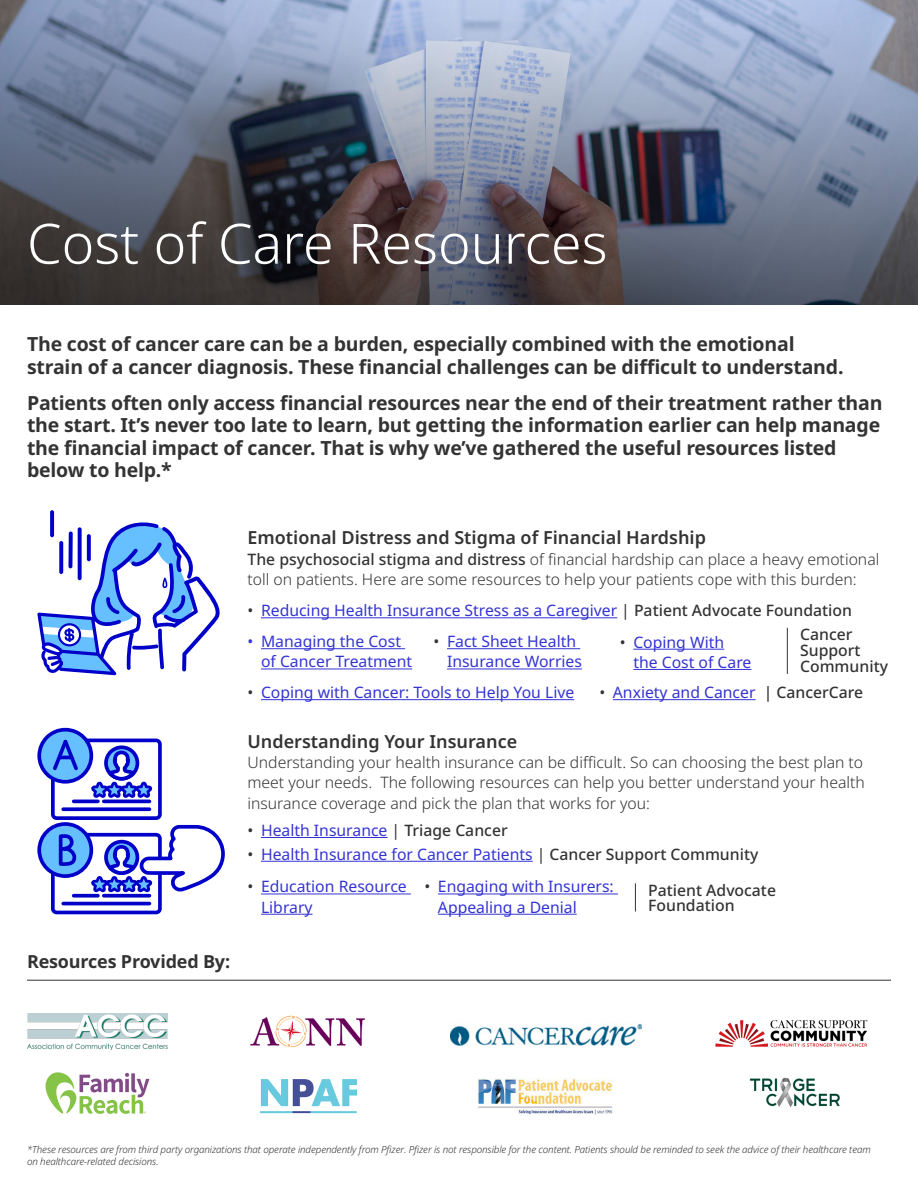
<style>
.page{position:relative;width:918px;height:1188px;background:#fff}
.page>*{position:absolute;margin:0;border:0;box-sizing:border-box;transform-origin:0 0}
.t1{font:300 55.5px "Noto Sans";color:#fff}
.sub{font:700 19.5px/22.5px "Noto Sans";letter-spacing:-.01em;color:#333}
.body{font:600 18px "Noto Sans";color:#333}
.sub-2{font:700 18px "Noto Sans";letter-spacing:-.01em;color:#333}
.t2{font:15.75px/20.2px "Noto Sans";color:#3333d4}
.body-2{font:300 15.75px/20.2px "Noto Sans";color:#333}
.body-3{font:500 15.75px/15.8px "Noto Sans";color:#333}
.body-4{font:italic 300 9.75px/11.7px "Noto Sans";letter-spacing:-.01em;color:#333}
.s1{font-weight:500}
.s2{color:#333}
.s3{font-weight:500;color:#333}
</style>
<div class="page">
<img style="left:0;top:0;width:918px;height:304px">
<svg style="left:50px;top:510px;width:4px;height:27px"></svg>
<svg style="left:37px;top:522px;width:183px;height:153px"></svg>
<hr style="left:787px;top:628px;width:1px;height:46px;background:#333">
<hr style="left:261px;top:648px;width:144px;height:1px;background:#3333d4">
<hr style="left:261px;top:669px;width:151px;height:1px;background:#3333d4">
<hr style="left:447px;top:648px;width:133px;height:1px;background:#3333d4">
<hr style="left:447px;top:669px;width:135px;height:1px;background:#3333d4">
<hr style="left:633px;top:649px;width:91px;height:1px;background:#3333d4">
<hr style="left:633px;top:669px;width:118px;height:1px;background:#3333d4">
<hr style="left:261px;top:617px;width:356px;height:1px;background:#3333d4">
<hr style="left:261px;top:699px;width:313px;height:1px;background:#3333d4">
<hr style="left:613px;top:699px;width:143px;height:1px;background:#3333d4">
<div style="left:51px;top:739px;width:111px;height:81px;border:4px solid #0000c9;border-radius:4px"></div>
<svg style="left:39px;top:730px;width:52px;height:52px"></svg>
<div style="left:37px;top:728px;width:56px;height:56px;border:4px solid #0000c9;border-radius:50%"></div>
<hr style="left:104px;top:800px;width:45px;height:3px;background:#0000c9">
<hr style="left:74px;top:800px;width:24px;height:3px;background:#0000c9">
<svg style="left:63px;top:807px;width:86px;height:4px"></svg>
<div style="left:104px;top:745px;width:35px;height:36px;border:4px solid #0000c9;border-radius:50%"></div>
<svg style="left:91px;top:749px;width:61px;height:49px"></svg>
<svg style="left:50px;top:737px;width:31px;height:36px"></svg>
<svg style="left:53px;top:835px;width:107px;height:77px"></svg>
<div style="left:51px;top:833px;width:111px;height:81px;border:4px solid #0000c9;border-radius:4px"></div>
<svg style="left:39px;top:824px;width:52px;height:52px"></svg>
<div style="left:37px;top:822px;width:56px;height:56px;border:4px solid #0000c9;border-radius:50%"></div>
<svg style="left:104px;top:894px;width:45px;height:4px"></svg>
<svg style="left:74px;top:894px;width:24px;height:4px"></svg>
<hr style="left:63px;top:902px;width:86px;height:3px;background:#0000c9">
<svg style="left:57px;top:832px;width:21px;height:35px"></svg>
<svg style="left:91px;top:824px;width:134px;height:70px"></svg>
<hr style="left:261px;top:837px;width:127px;height:1px;background:#3333d4">
<hr style="left:261px;top:861px;width:272px;height:1px;background:#3333d4">
<hr style="left:261px;top:894px;width:150px;height:1px;background:#3333d4">
<hr style="left:261px;top:914px;width:52px;height:1px;background:#3333d4">
<hr style="left:438px;top:894px;width:180px;height:1px;background:#3333d4">
<hr style="left:438px;top:914px;width:139px;height:1px;background:#3333d4">
<svg style="left:635px;top:883px;width:1px;height:29px"></svg>
<img style="left:27px;top:1013px;width:140px;height:37px">
<img style="left:45px;top:1073px;width:104px;height:40px">
<img style="left:250px;top:1015px;width:115px;height:33px">
<img style="left:261px;top:1079px;width:95px;height:35px">
<img style="left:715px;top:1020px;width:153px;height:27px">
<img style="left:749px;top:1077px;width:91px;height:31px">
<hr style="left:27px;top:980px;width:864px;height:1px;background:#333">
<img style="left:478px;top:1079px;width:135px;height:35px">
<img style="left:450px;top:1024px;width:191px;height:22px">
<p class="t1" style="left:27px;top:205px;width:582px">Cost of Care Resources</p>
<p class="sub" style="left:27px;top:333px;width:818px">The cost of cancer care can be a burden, especially combined with the emotional strain of a cancer diagnosis. These financial challenges can be difficult to understand.</p>
<p class="sub" style="left:27px;top:392px;width:857px">Patients often only access financial resources near the end of their treatment rather than the start. It’s never too late to learn, but getting the information earlier can help manage the financial impact of cancer. That is why we’ve gathered the useful resources listed below to help.*</p>
<p class="body" style="left:248px;top:525px;width:460px">Emotional Distress and Stigma of Financial Hardship</p>
<p class="body-2" style="left:248px;top:549px;width:633px"><span class="s1">The psychosocial stigma and distress</span> of financial hardship can place a heavy emotional toll on patients. Here are some resources to help your patients cope with this burden:</p>
<p class="body-3" style="left:800px;top:627px;width:89px">Cancer<br>Support<br>Community</p>
<p class="t2" style="left:248px;top:601px;width:606px"><span class="s2">•</span> Reducing Health Insurance Stress as a Caregiver <span class="s2">|</span> <span class="s3">Patient Advocate Foundation</span></p>
<p class="t2" style="left:261px;top:632px;width:153px;text-indent:-14px">• Managing the Cost of Cancer Treatment</p>
<p class="t2" style="left:447px;top:632px;width:137px;text-indent:-14px"><span class="s2">•</span> Fact Sheet Health<br>Insurance Worries</p>
<p class="t2" style="left:633px;top:632px;width:120px;text-indent:-14px"><span class="s2">•</span> Coping With the Cost of Care</p>
<p class="sub-2" style="left:27px;top:949px;width:205px">Resources Provided By:</p>
<p class="t2" style="left:248px;top:683px;width:328px"><span class="s2">•</span> Coping with Cancer: Tools to Help You Live</p>
<p class="t2" style="left:599px;top:683px;width:265px"><span class="s2">•</span> Anxiety and Cancer <span class="s3">| CancerCare</span></p>
<p class="body" style="left:248px;top:729px;width:271px">Understanding Your Insurance</p>
<p class="body-2" style="left:248px;top:753px;width:619px;text-align:justify">Understanding your health insurance can be difficult. So can choosing the best plan to meet your needs. The following resources can help you better understand your health insurance coverage and pick the plan that works for you:</p>
<p class="t2" style="left:248px;top:820px;width:262px"><span class="s2">•</span> Health Insurance <span class="s2">|</span> <span class="s3">Triage Cancer</span></p>
<p class="t2" style="left:248px;top:844px;width:512px"><span class="s2">•</span> Health Insurance for Cancer Patients <span class="s2">|</span> <span class="s3">Cancer Support Community</span></p>
<p class="t2" style="left:261px;top:877px;width:147px;text-indent:-14px"><span class="s2">•</span> Education Resource<br>Library</p>
<p class="t2" style="left:438px;top:877px;width:177px;text-indent:-14px"><span class="s2">•</span> Engaging with Insurers:<br>Appealing a Denial</p>
<p class="body-3" style="left:648px;top:882px;width:129px">Patient Advocate<br>Foundation</p>
<p class="body-4" style="left:27px;top:1144px;width:845px">*These resources are from third party organizations that operate independently from Pfizer. Pfizer is not responsible for the content. Patients should be reminded to seek the advice of their healthcare team on healthcare-related decisions.</p>
</div>
